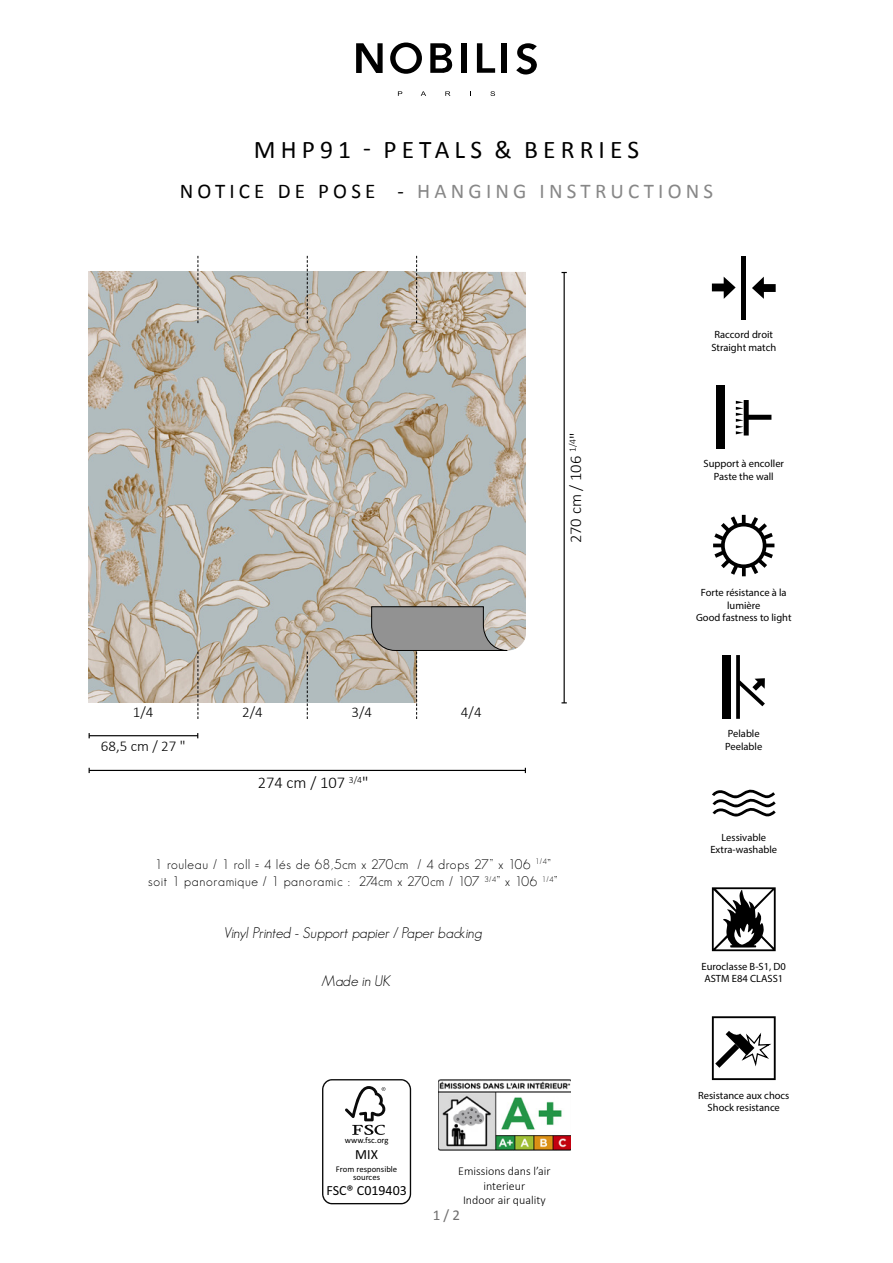
<style>
.page{position:relative;width:893px;height:1263px;background:#fff}
.page>*{position:absolute;margin:0;border:0;box-sizing:border-box;transform-origin:0 0}
.t1{font:25.5px "Calibri";letter-spacing:.2em;color:#000}
.t2{font:21px "Calibri";letter-spacing:.2em;color:#878787}
.t3{font:300 16.5px "Calibri";color:#000}
.t4{font:italic 300 15px "Geosans";color:#000}
.t5{font:300 15px "Calibri";color:#000}
.t6{font:15px "Calibri";color:#706f6f}
.t7{font:13.95px "Calibri";color:#000}
.t8{font:300 13.5px/17.9px "Geosans";letter-spacing:.05em;color:#000;text-align:center}
.t9{font:300 12px/14.4px "Calibri";color:#000;text-align:center}
.t10{font:10.5px/12.6px "Myriad Pro";color:#000;text-align:center}
.t11{font:8.7px/8.7px "Calibri";color:#000;text-align:center}
.s1{color:#000}
</style>
<div class="page">
<svg style="left:398px;top:91px;width:4px;height:5px"></svg>
<svg style="left:421px;top:91px;width:5px;height:5px"></svg>
<svg style="left:445px;top:91px;width:5px;height:5px"></svg>
<svg style="left:490px;top:91px;width:5px;height:5px"></svg>
<div style="left:461px;top:43px;width:6px;height:30px;background:#000"></div>
<div style="left:502px;top:43px;width:5px;height:30px;background:#000"></div>
<svg style="left:477px;top:43px;width:18px;height:30px"></svg>
<svg style="left:356px;top:43px;width:27px;height:30px"></svg>
<svg style="left:516px;top:43px;width:21px;height:32px"></svg>
<svg style="left:390px;top:43px;width:32px;height:31px"></svg>
<svg style="left:430px;top:43px;width:22px;height:30px"></svg>
<img style="left:438px;top:1079px;width:133px;height:71px">
<svg style="left:322px;top:1079px;width:89px;height:125px"></svg>
<div style="left:716px;top:385px;width:8px;height:63px;background:#000"></div>
<svg style="left:736px;top:400px;width:35px;height:35px"></svg>
<svg style="left:713px;top:515px;width:61px;height:61px"></svg>
<div style="left:723px;top:655px;width:8px;height:64px;background:#000"></div>
<svg style="left:736px;top:655px;width:29px;height:64px"></svg>
<svg style="left:712px;top:789px;width:64px;height:28px"></svg>
<svg style="left:712px;top:277px;width:24px;height:22px"></svg>
<svg style="left:752px;top:277px;width:24px;height:22px"></svg>
<div style="left:741px;top:256px;width:5px;height:64px;background:#000"></div>
<svg style="left:712px;top:887px;width:64px;height:64px"></svg>
<svg style="left:712px;top:1016px;width:64px;height:64px"></svg>
<hr style="left:89px;top:735px;width:109px;height:1px;background:#000">
<hr style="left:89px;top:770px;width:436px;height:1px;background:#000">
<hr style="left:564px;top:272px;width:1px;height:431px;background:#000">
<img style="left:89px;top:272px;width:328px;height:431px">
<img style="left:417px;top:272px;width:109px;height:379px">
<svg style="left:197px;top:652px;width:1px;height:67px"></svg>
<svg style="left:307px;top:652px;width:1px;height:67px"></svg>
<svg style="left:371px;top:606px;width:136px;height:113px"></svg>
<svg style="left:197px;top:256px;width:1px;height:67px"></svg>
<svg style="left:307px;top:256px;width:1px;height:67px"></svg>
<svg style="left:416px;top:256px;width:1px;height:67px"></svg>
<h1 class="t1" style="left:254px;top:134px;width:387px">MHP91 - PETALS &amp; BERRIES</h1>
<h2 class="t2" style="left:180px;top:178px;width:535px"><span class="s1">NOTICE DE POSE -</span> HANGING INSTRUCTIONS</h2>
<h3 class="t3" style="left:566px;top:543px;width:112px;rotate:-90deg">270 cm / 106 <sup>1/4</sup>"</h3>
<h3 class="t5" style="left:133px;top:702px;width:22px">1/4</h3>
<h3 class="t5" style="left:242px;top:702px;width:22px">2/4</h3>
<h3 class="t5" style="left:352px;top:702px;width:22px">3/4</h3>
<h3 class="t5" style="left:461px;top:702px;width:22px">4/4</h3>
<h3 class="t5" style="left:101px;top:737px;width:86px">68,5 cm / 27 "</h3>
<h3 class="t3" style="left:258px;top:773px;width:112px">274 cm / 107 <sup>3/4</sup>"</h3>
<p class="t8" style="left:148px;top:855px;width:411px">1 rouleau / 1 roll = 4 lés de 68,5cm x 270cm / 4 drops 27” x 106 <sup>1/4</sup>” soit 1 panoramique / 1 panoramic : 274cm x 270cm / 107 <sup>3/4</sup>” x 106 <sup>1/4</sup>”</p>
<h3 class="t4" style="left:224px;top:924px;width:260px">Vinyl Printed - Support papier / Paper backing</h3>
<h3 class="t4" style="left:322px;top:972px;width:70px">Made in UK</h3>
<p class="t11" style="left:345px;top:1136px;width:45px">www.fsc.org</p>
<h3 class="t7" style="left:355px;top:1145px;width:24px">MIX</h3>
<p class="t11" style="left:336px;top:1164px;width:63px">From responsible sources</p>
<h3 class="t7" style="left:326px;top:1182px;width:82px">FSC® C019403</h3>
<p class="t9" style="left:458px;top:1164px;width:94px">Emissions dans l’air interieur<br>Indoor air quality</p>
<h3 class="t6" style="left:433px;top:1206px;width:28px">1/2</h3>
<p class="t10" style="left:711px;top:328px;width:66px">Raccord droit<br>Straight match</p>
<p class="t10" style="left:703px;top:457px;width:82px">Support à encoller<br>Paste the wall</p>
<p class="t10" style="left:696px;top:586px;width:97px">Forte résistance à la lumière<br>Good fastness to light</p>
<p class="t10" style="left:725px;top:727px;width:39px;text-align:left">Pelable<br>Peelable</p>
<p class="t10" style="left:710px;top:831px;width:68px">Lessivable<br>Extra-washable</p>
<p class="t10" style="left:702px;top:960px;width:86px;text-align:left">Euroclasse B-S1, D0<br>ASTM E84 CLASS1</p>
<p class="t10" style="left:698px;top:1088px;width:93px">Resistance aux chocs<br>Shock resistance</p>
</div>
